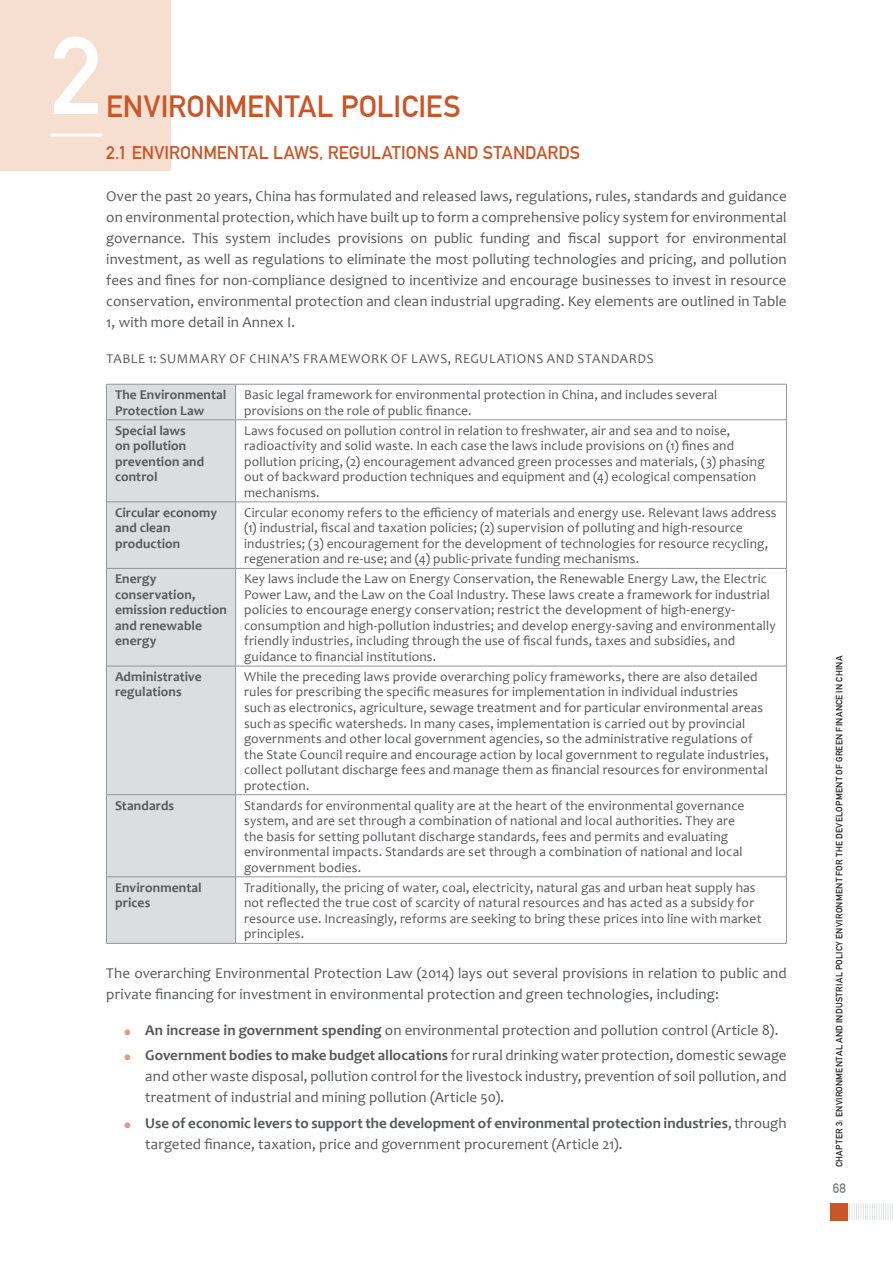
<style>
.page{position:relative;width:893px;height:1263px;background:#fff}
.page>*{position:absolute;margin:0;border:0;box-sizing:border-box;transform-origin:0 0}
.t1{font:700 108px "DIN Alternate";color:#fff}
.S1C1_-_title_section{font:700 30px "DIN Alternate";color:#ca5527}
.t2{font:700 18px "DIN Alternate";color:#ca5527}
.body_text{font:15px/21px "Candara";letter-spacing:.01em;color:#57585a;text-align:justify}
.t3{font:700 15px/21px "Candara";letter-spacing:.005em;color:#57585a}
.table_txt{font:13.5px/15.6px "Candara";letter-spacing:.01em;color:#57585a}
.table_txt-2{font:700 13.5px/15.5px "Candara";letter-spacing:.01em;color:#57585a}
.tables_titles{font:13.5px "Candara";letter-spacing:.04em;color:#57585a}
.t4{font:700 13.5px "DIN Alternate";color:#808285}
.t5{font:700 9px "DIN Alternate";letter-spacing:.03em;color:#231f20}
.s1{font-weight:700}
.s2{font-weight:400}
</style>
<div class="page">
<svg style="left:849px;top:1203px;width:44px;height:17px"></svg>
<div style="left:831px;top:1203px;width:17px;height:17px;background:#ca5527"></div>
<div style="left:0;top:0;width:170px;height:170px;background:#f6dfd0"></div>
<hr style="left:50px;top:134px;width:52px;height:3px;background:#fff">
<div style="left:107px;top:385px;width:128px;height:558px;background:#dcdddf"></div>
<hr style="left:235px;top:384px;width:1px;height:36px;background:#939598">
<hr style="left:235px;top:420px;width:1px;height:82px;background:#939598">
<hr style="left:235px;top:502px;width:1px;height:66px;background:#939598">
<hr style="left:235px;top:569px;width:1px;height:97px;background:#939598">
<hr style="left:235px;top:666px;width:1px;height:128px;background:#939598">
<hr style="left:235px;top:795px;width:1px;height:82px;background:#939598">
<hr style="left:235px;top:877px;width:1px;height:66px;background:#939598">
<hr style="left:106px;top:384px;width:1px;height:36px;background:#939598">
<hr style="left:786px;top:384px;width:1px;height:36px;background:#939598">
<hr style="left:106px;top:419px;width:130px;height:1px;background:#939598">
<hr style="left:106px;top:420px;width:1px;height:82px;background:#939598">
<hr style="left:236px;top:419px;width:551px;height:1px;background:#939598">
<hr style="left:786px;top:420px;width:1px;height:82px;background:#939598">
<hr style="left:106px;top:502px;width:130px;height:1px;background:#939598">
<hr style="left:106px;top:502px;width:1px;height:66px;background:#939598">
<hr style="left:236px;top:502px;width:551px;height:1px;background:#939598">
<hr style="left:786px;top:502px;width:1px;height:66px;background:#939598">
<hr style="left:106px;top:568px;width:130px;height:1px;background:#939598">
<hr style="left:106px;top:569px;width:1px;height:97px;background:#939598">
<hr style="left:236px;top:568px;width:551px;height:1px;background:#939598">
<hr style="left:786px;top:569px;width:1px;height:97px;background:#939598">
<hr style="left:106px;top:666px;width:130px;height:1px;background:#939598">
<hr style="left:106px;top:666px;width:1px;height:128px;background:#939598">
<hr style="left:236px;top:666px;width:551px;height:1px;background:#939598">
<hr style="left:786px;top:666px;width:1px;height:128px;background:#939598">
<hr style="left:106px;top:794px;width:130px;height:1px;background:#939598">
<hr style="left:106px;top:795px;width:1px;height:82px;background:#939598">
<hr style="left:236px;top:794px;width:551px;height:1px;background:#939598">
<hr style="left:786px;top:795px;width:1px;height:82px;background:#939598">
<hr style="left:106px;top:876px;width:130px;height:1px;background:#939598">
<hr style="left:106px;top:877px;width:1px;height:66px;background:#939598">
<hr style="left:236px;top:876px;width:551px;height:1px;background:#939598">
<hr style="left:786px;top:877px;width:1px;height:66px;background:#939598">
<hr style="left:106px;top:943px;width:130px;height:1px;background:#939598">
<hr style="left:236px;top:943px;width:551px;height:1px;background:#939598">
<hr style="left:236px;top:384px;width:551px;height:1px;background:#939598">
<hr style="left:106px;top:384px;width:130px;height:1px;background:#939598">
<p class="t1" style="left:50px;top:-6px;width:53px">2</p>
<p class="S1C1_-_title_section" style="left:106px;top:84px;width:356px">ENVIRONMENTAL POLICIES</p>
<p class="t2" style="left:106px;top:139px;width:475px">2.1 ENVIRONMENTAL LAWS, REGULATIONS AND STANDARDS</p>
<p class="body_text" style="left:106px;top:185px;width:682px">Over the past 20 years, China has formulated and released laws, regulations, rules, standards and guidance on environmental protection, which have built up to form a comprehensive policy system for environmental governance. This system includes provisions on public funding and fiscal support for environmental investment, as well as regulations to eliminate the most polluting technologies and pricing, and pollution fees and fines for non-compliance designed to incentivize and encourage businesses to invest in resource conservation, environmental protection and clean industrial upgrading. Key elements are outlined in Table 1, with more detail in Annex I.</p>
<p class="tables_titles" style="left:107px;top:350px;width:548px">TABLE 1: SUMMARY OF CHINA’S FRAMEWORK OF LAWS, REGULATIONS AND STANDARDS</p>
<p class="table_txt-2" style="left:115px;top:387px;width:113px">The Environmental<br>Protection Law</p>
<p class="table_txt" style="left:244px;top:387px;width:475px">Basic legal framework for environmental protection in China, and includes several provisions on the role of public finance.</p>
<p class="table_txt-2" style="left:115px;top:422px;width:91px">Special laws on pollution prevention and control</p>
<p class="table_txt" style="left:244px;top:422px;width:522px">Laws focused on pollution control in relation to freshwater, air and sea and to noise, radioactivity and solid waste. In each case the laws include provisions on (1) fines and pollution pricing, (2) encouragement advanced green processes and materials, (3) phasing out of backward production techniques and equipment and (4) ecological compensation mechanisms.</p>
<p class="table_txt-2" style="left:115px;top:504px;width:103px">Circular economy and clean production</p>
<p class="table_txt" style="left:244px;top:504px;width:534px">Circular economy refers to the efficiency of materials and energy use. Relevant laws address (1) industrial, fiscal and taxation policies; (2) supervision of polluting and high-resource industries; (3) encouragement for the development of technologies for resource recycling, regeneration and re-use; and (4) public-private funding mechanisms.</p>
<p class="table_txt-2" style="left:115px;top:571px;width:113px">Energy conservation, emission reduction and renewable energy</p>
<p class="table_txt" style="left:244px;top:571px;width:533px">Key laws include the Law on Energy Conservation, the Renewable Energy Law, the Electric Power Law, and the Law on the Coal Industry. These laws create a framework for industrial policies to encourage energy conservation; restrict the development of high-energy&shy;consumption and high-pollution industries; and develop energy-saving and environmentally friendly industries, including through the use of fiscal funds, taxes and subsidies, and guidance to financial institutions.</p>
<p class="table_txt-2" style="left:115px;top:668px;width:88px">Administrative regulations</p>
<p class="table_txt" style="left:244px;top:669px;width:526px">While the preceding laws provide overarching policy frameworks, there are also detailed rules for prescribing the specific measures for implementation in individual industries<br>such as electronics, agriculture, sewage treatment and for particular environmental areas such as specific watersheds. In many cases, implementation is carried out by provincial governments and other local government agencies, so the administrative regulations of the State Council require and encourage action by local government to regulate industries, collect pollutant discharge fees and manage them as financial resources for environmental protection.</p>
<p class="table_txt-2" style="left:115px;top:797px;width:61px">Standards</p>
<p class="table_txt" style="left:244px;top:797px;width:502px">Standards for environmental quality are at the heart of the environmental governance system, and are set through a combination of national and local authorities. They are the basis for setting pollutant discharge standards, fees and permits and evaluating environmental impacts. Standards are set through a combination of national and local government bodies.</p>
<p class="table_txt-2" style="left:115px;top:879px;width:88px">Environmental prices</p>
<p class="table_txt" style="left:244px;top:879px;width:519px">Traditionally, the pricing of water, coal, electricity, natural gas and urban heat supply has not reflected the true cost of scarcity of natural resources and has acted as a subsidy for resource use. Increasingly, reforms are seeking to bring these prices into line with market principles.</p>
<p class="body_text" style="left:106px;top:962px;width:682px">The overarching Environmental Protection Law (2014) lays out several provisions in relation to public and private financing for investment in environmental protection and green technologies, including:</p>
<p class="body_text" style="left:145px;top:1019px;width:635px"><span class="s1">An increase in government spending</span> on environmental protection and pollution control (Article 8).</p>
<p class="body_text" style="left:145px;top:1045px;width:643px"><span class="s1">Government bodies to make budget allocations</span> for rural drinking water protection, domestic sewage and other waste disposal, pollution control for the livestock industry, prevention of soil pollution, and treatment of industrial and mining pollution (Article 50).</p>
<p class="t3" style="left:145px;top:1112px;width:643px">Use of economic levers to support the development of environmental protection industries<span class="s2">, through targeted finance, taxation, price and government procurement (Article 21).</span></p>
<p class="t5" style="left:833px;top:1167px;width:513px;rotate:-90deg">CHAPTER 3: ENVIRONMENTAL AND INDUSTRIAL POLICY ENVIRONMENT FOR THE DEVELOPMENT OF GREEN FINANCE IN CHINA</p>
<p class="t4" style="left:833px;top:1177px;width:15px">68</p>
</div>
